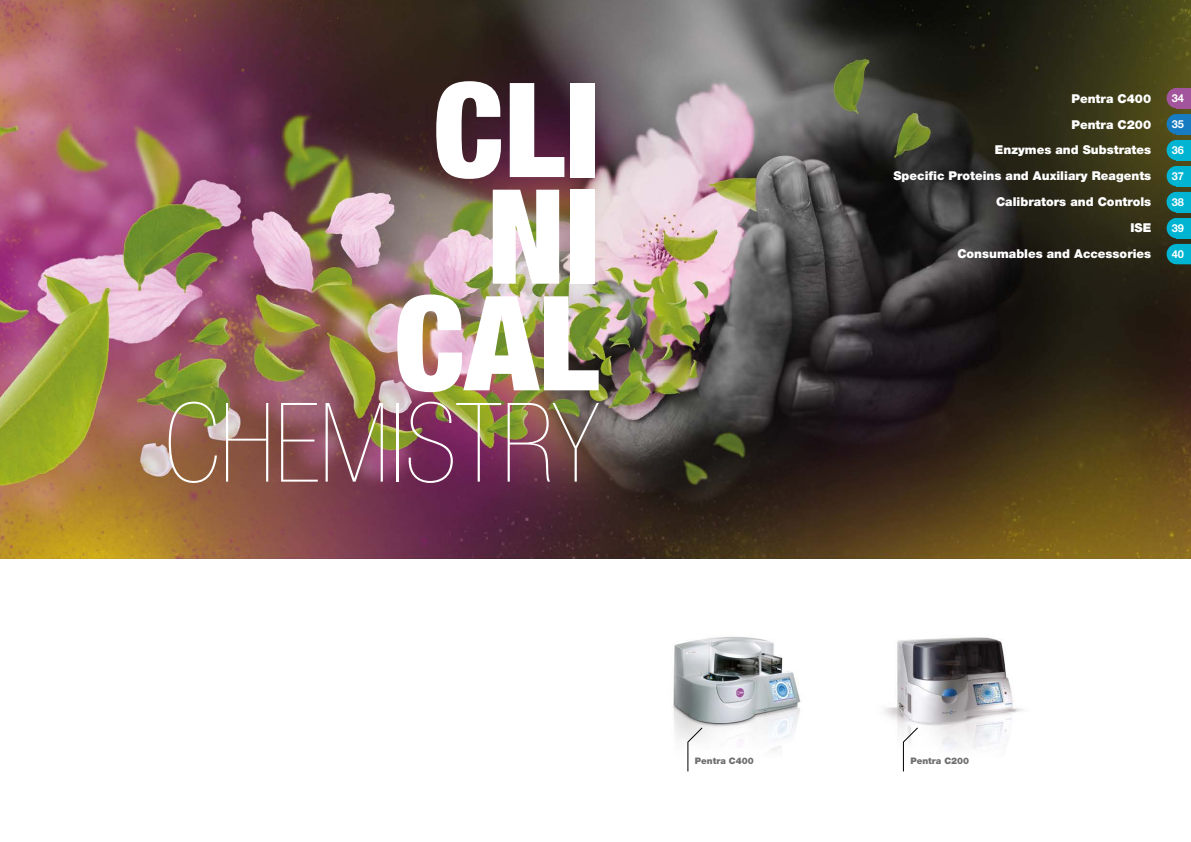
<style>
.page{position:relative;width:1191px;height:842px;background:#fff}
.page>*{position:absolute;margin:0;border:0;box-sizing:border-box;transform-origin:0 0}
.t1{font:900 condensed 131.6px/106.6px "Helvetica Neue";color:#fff;text-align:right}
.t2{font:900 condensed 110.1px "Helvetica Neue";color:#fff}
.t3{font:900 12.2px "Helvetica Neue";color:#fff}
.t4{font:700 11px "Helvetica Neue";color:#fff}
.t5{font:900 9px "Helvetica Neue";color:#706f6f}
</style>
<div class="page">
<img style="left:0;top:0;width:1191px;height:558px">
<img style="left:673px;top:637px;width:350px;height:134px">
<div style="left:1176px;top:88px;width:15px;height:20px;background:#a2559d"></div>
<div style="left:1166px;top:88px;width:21px;height:20px;background:#a2559d;border-radius:50%"></div>
<div style="left:1176px;top:114px;width:15px;height:20px;background:#167bc0"></div>
<div style="left:1166px;top:114px;width:21px;height:20px;background:#167bc0;border-radius:50%"></div>
<div style="left:1176px;top:140px;width:15px;height:20px;background:#00b4d2"></div>
<div style="left:1166px;top:140px;width:21px;height:20px;background:#00b4d2;border-radius:50%"></div>
<div style="left:1176px;top:166px;width:15px;height:20px;background:#00b4d2"></div>
<div style="left:1166px;top:166px;width:21px;height:20px;background:#00b4d2;border-radius:50%"></div>
<div style="left:1176px;top:192px;width:15px;height:20px;background:#00b4d2"></div>
<div style="left:1166px;top:192px;width:21px;height:20px;background:#00b4d2;border-radius:50%"></div>
<svg style="left:1166px;top:192px;width:8px;height:10px"></svg>
<div style="left:1176px;top:218px;width:15px;height:20px;background:#00b4d2"></div>
<div style="left:1166px;top:218px;width:21px;height:20px;background:#00b4d2;border-radius:50%"></div>
<svg style="left:1166px;top:244px;width:25px;height:20px"></svg>
<svg style="left:687px;top:727px;width:16px;height:45px"></svg>
<svg style="left:903px;top:727px;width:15px;height:45px"></svg>
<h1 class="t1" style="left:394px;top:75px;width:206px">CLI<br>NI<br>CAL</h1>
<h2 class="t2" style="left:164px;top:383px;width:436px">CHEMISTRY</h2>
<p class="t3" style="left:1071px;top:91px;width:81px">Pentra C400</p>
<p class="t4" style="left:1171px;top:91px;width:14px">34</p>
<p class="t3" style="left:1071px;top:117px;width:81px">Pentra C200</p>
<p class="t4" style="left:1171px;top:117px;width:14px">35</p>
<p class="t3" style="left:995px;top:142px;width:158px">Enzymes and Substrates</p>
<p class="t4" style="left:1171px;top:143px;width:14px">36</p>
<p class="t3" style="left:893px;top:168px;width:259px">Specific Proteins and Auxiliary Reagents</p>
<p class="t4" style="left:1171px;top:169px;width:14px">37</p>
<p class="t3" style="left:996px;top:194px;width:157px">Calibrators and Controls</p>
<p class="t4" style="left:1171px;top:195px;width:14px">38</p>
<p class="t3" style="left:1130px;top:220px;width:22px">ISE</p>
<p class="t4" style="left:1171px;top:221px;width:14px">39</p>
<p class="t3" style="left:957px;top:246px;width:195px">Consumables and Accessories</p>
<p class="t4" style="left:1171px;top:247px;width:14px">40</p>
<p class="t5" style="left:695px;top:755px;width:60px">Pentra C400</p>
<p class="t5" style="left:910px;top:755px;width:60px">Pentra C200</p>
</div>
